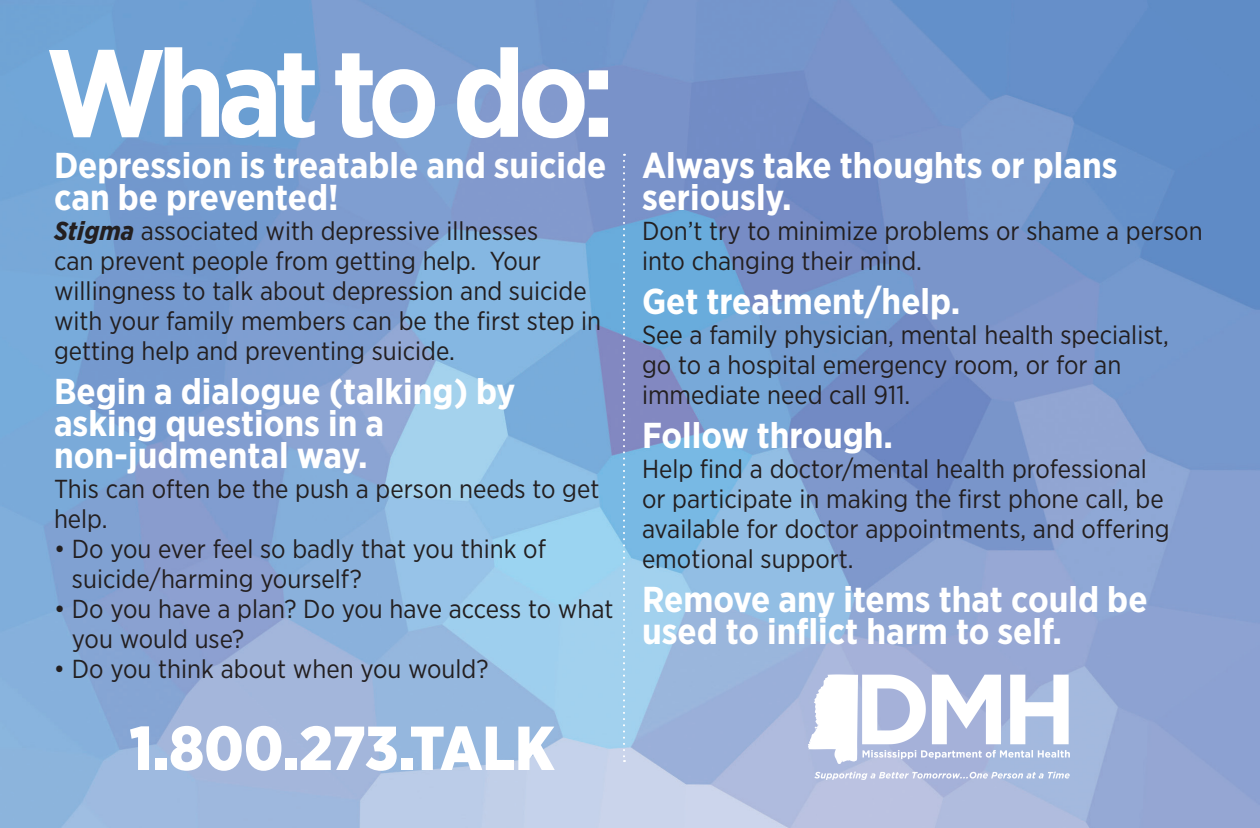
<style>
.page{position:relative;width:1260px;height:828px;background:#fff}
.page>*{position:absolute;margin:0;border:0;box-sizing:border-box;transform-origin:0 0}
.t1{font:700 124px "Gotham Narrow";letter-spacing:-.065em;color:#fff}
.t2{font:900 62px "Gotham Narrow";color:#fff}
.t3{font:700 36px/32px "Gotham Narrow";color:#fff}
.t4{font:26px/30px "Gotham Narrow";color:#231f20}
.s1{font-weight:700;font-style:italic}
</style>
<div class="page">
<img style="left:0;top:0;width:1260px;height:828px">
<svg style="left:623px;top:154px;width:2px;height:608px"></svg>
<img style="left:799px;top:665px;width:281px;height:122px">
<p class="t1" style="left:46px;top:18px;width:571px">What to do:</p>
<p class="t3" style="left:54px;top:149px;width:554px">Depression is treatable and suicide can be prevented!</p>
<p class="t4" style="left:54px;top:215px;width:549px"><span class="s1">Stigma</span> associated with depressive illnesses<br>can prevent people from getting help. Your willingness to talk about depression and suicide with your family members can be the first step in getting help and preventing suicide.</p>
<p class="t3" style="left:54px;top:375px;width:463px">Begin a dialogue (talking) by asking questions in a</p>
<p class="t3" style="left:54px;top:439px;width:315px">non-judmental way.</p>
<p class="t4" style="left:54px;top:473px;width:547px">This can often be the push a person needs to get help.</p>
<p class="t4" style="left:72px;top:533px;width:476px;text-indent:-18px">• Do you ever feel so badly that you think of suicide/harming yourself?</p>
<p class="t4" style="left:72px;top:593px;width:543px;text-indent:-18px">• Do you have a plan? Do you have access to what you would use?</p>
<p class="t4" style="left:54px;top:653px;width:436px">• Do you think about when you would?</p>
<p class="t2" style="left:129px;top:710px;width:427px">1.800.273.TALK</p>
<p class="t3" style="left:642px;top:149px;width:477px">Always take thoughts or plans seriously.</p>
<p class="t4" style="left:642px;top:215px;width:562px">Don’t try to minimize problems or shame a person into changing their mind.</p>
<p class="t3" style="left:642px;top:285px;width:320px">Get treatment/help.</p>
<p class="t4" style="left:642px;top:319px;width:529px">See a family physician, mental health specialist, go to a hospital emergency room, or for an immediate need call 911.</p>
<p class="t3" style="left:642px;top:419px;width:253px">Follow through.</p>
<p class="t4" style="left:642px;top:453px;width:529px">Help find a doctor/mental health professional or participate in making the first phone call, be available for doctor appointments, and offering emotional support.</p>
<p class="t3" style="left:642px;top:583px;width:507px">Remove any items that could be used to inflict harm to self.</p>
</div>
